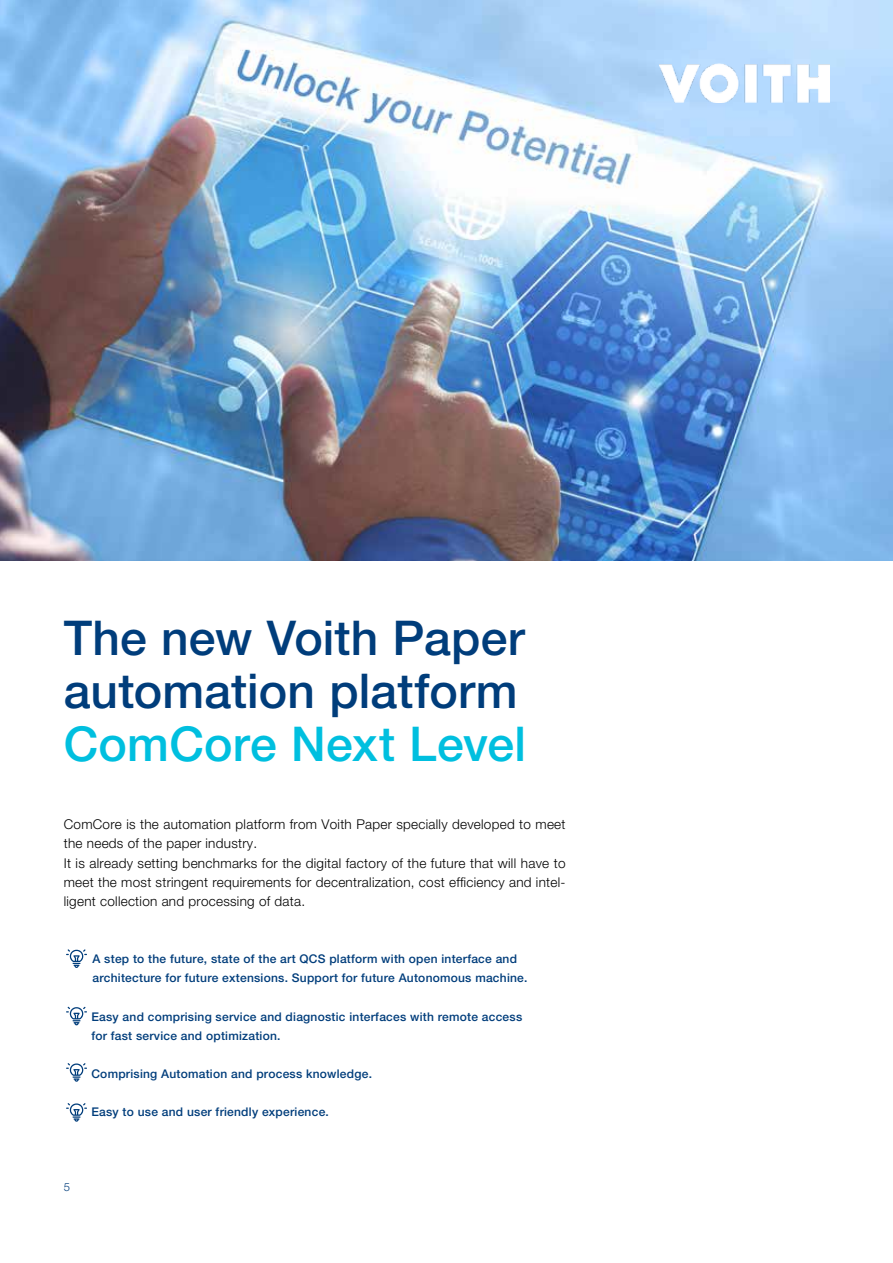
<style>
.page{position:relative;width:893px;height:1263px;background:#fff}
.page>*{position:absolute;margin:0;border:0;box-sizing:border-box;transform-origin:0 0}
.t1{font:500 48px/52.8px "Helvetica Neue LT Pro";letter-spacing:.005em;color:#003d7b}
.t2{font:500 48px "Helvetica Neue LT Pro";letter-spacing:.005em;color:#00bfdf}
.t3{font:300 13.5px/19.2px "Helvetica Neue LT Pro";letter-spacing:.02em;color:#000}
.t4{font:500 12px/19.2px "Helvetica Neue LT Pro";letter-spacing:.02em;color:#003d7b}
.t5{font:300 11.25px "Helvetica Neue LT Pro";color:#003d7b}
</style>
<div class="page">
<img style="left:0;top:0;width:893px;height:560px">
<svg style="left:66px;top:949px;width:21px;height:19px"></svg>
<svg style="left:66px;top:1007px;width:21px;height:18px"></svg>
<svg style="left:66px;top:1063px;width:21px;height:19px"></svg>
<svg style="left:66px;top:1103px;width:21px;height:19px"></svg>
<h1 class="t1" style="left:64px;top:611px;width:462px">The new Voith Paper automation platform</h1>
<h1 class="t2" style="left:64px;top:715px;width:464px">ComCore Next Level</h1>
<p class="t3" style="left:64px;top:814px;width:503px">ComCore is the automation platform from Voith Paper specially developed to meet the needs of the paper industry.<br>It is already setting benchmarks for the digital factory of the future that will have to meet the most stringent requirements for decentralization, cost efficiency and intel&shy;ligent collection and processing of data.</p>
<p class="t4" style="left:92px;top:949px;width:436px">A step to the future, state of the art QCS platform with open interface and architecture for future extensions. Support for future Autonomous machine.</p>
<p class="t4" style="left:91px;top:1006px;width:432px">Easy and comprising service and diagnostic interfaces with remote access for fast service and optimization.</p>
<p class="t4" style="left:91px;top:1064px;width:282px">Comprising Automation and process knowledge.</p>
<p class="t4" style="left:91px;top:1102px;width:239px">Easy to use and user friendly experience.</p>
<p class="t5" style="left:64px;top:1180px;width:8px">5</p>
</div>
